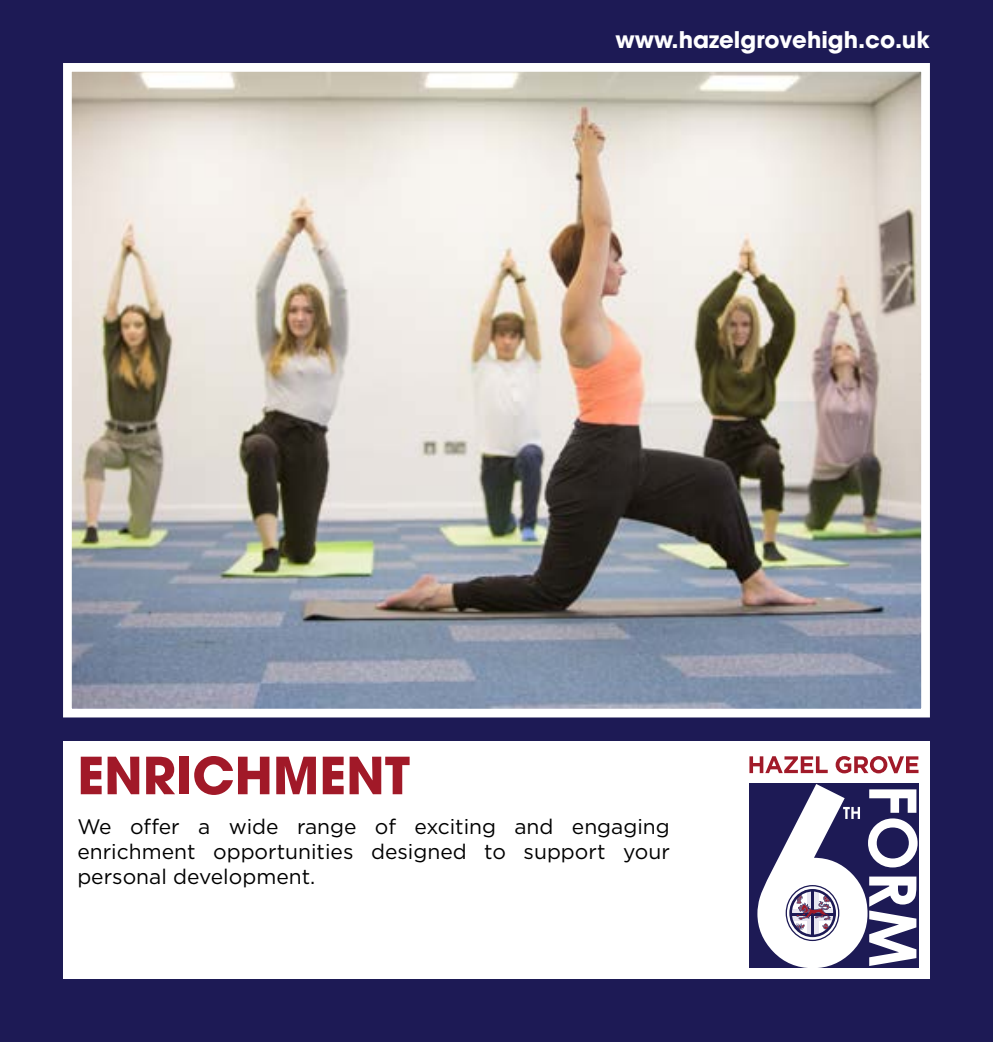
<style>
.page{position:relative;width:993px;height:1042px;background:#fff}
.page>*{position:absolute;margin:0;border:0;box-sizing:border-box;transform-origin:0 0}
.t1{font:700 50.75px "ITC Avant Garde Pro";color:#a11928}
.t2{font:700 22.75px "ITC Avant Garde Pro";color:#fff}
.t3{font:21px/25.2px "Gotham";color:#000;text-align:justify}
</style>
<div class="page">
<div style="left:0;top:0;width:992px;height:1042px;background:#1d1a55"></div>
<img style="left:73px;top:73px;width:846px;height:634px">
<div style="left:63px;top:63px;width:866px;height:654px;border:9px solid #fff"></div>
<div style="left:63px;top:742px;width:866px;height:237px;background:#fff"></div>
<svg style="left:749px;top:756px;width:78px;height:17px"></svg>
<svg style="left:835px;top:756px;width:83px;height:17px"></svg>
<div style="left:749px;top:784px;width:169px;height:184px;background:#1d1a55"></div>
<svg style="left:757px;top:784px;width:160px;height:184px"></svg>
<div style="left:789px;top:889px;width:46px;height:48px;border:3px solid #1d1a55;border-radius:50%"></div>
<div style="left:785px;top:885px;width:54px;height:56px;border:1px solid #1d1a55;border-radius:50%"></div>
<p class="t2" style="left:615px;top:24px;width:316px">www.hazelgrovehigh.co.uk</p>
<h1 class="t1" style="left:77px;top:741px;width:334px">ENRICHMENT</h1>
<p class="t3" style="left:77px;top:813px;width:593px">We offer a wide range of exciting and engaging enrichment opportunities designed to support your personal development.</p>
</div>
